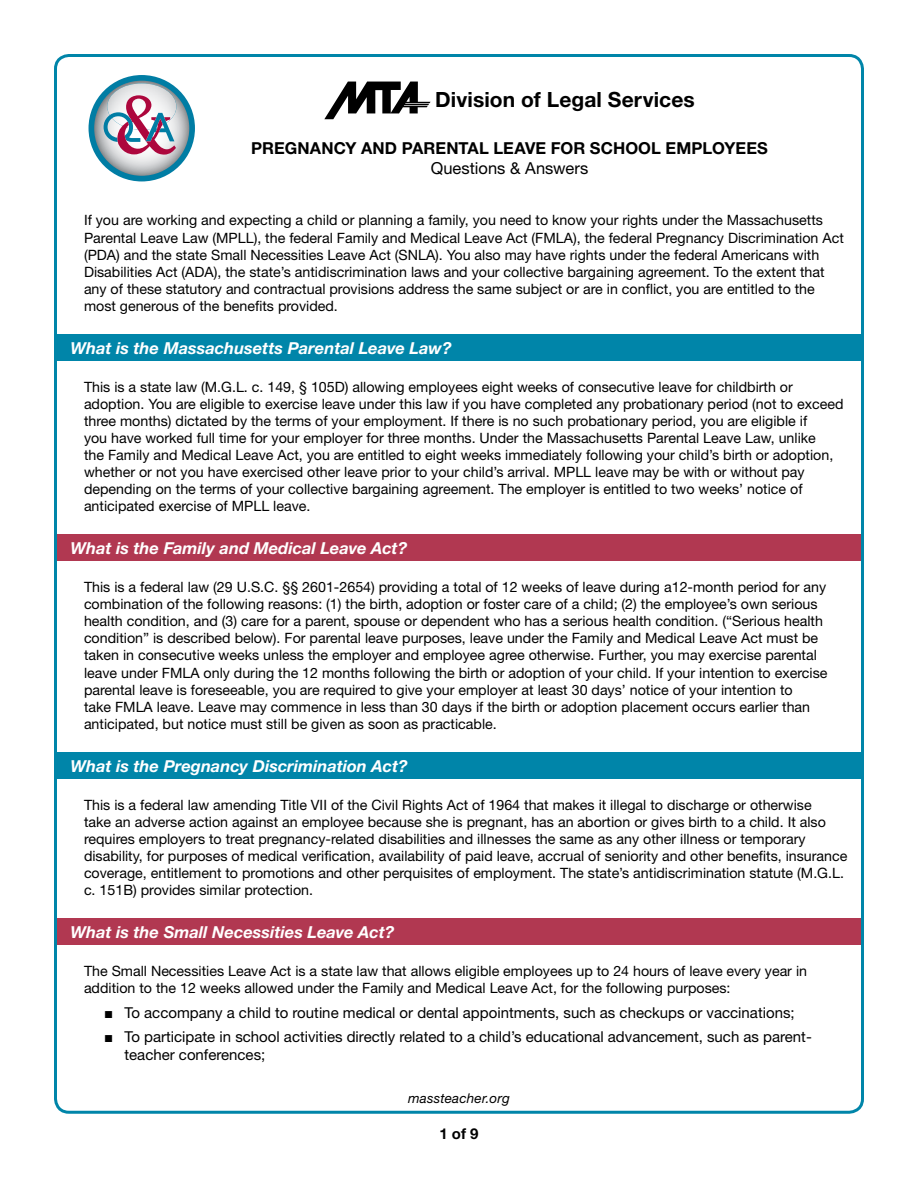
<style>
.page{position:relative;width:918px;height:1188px;background:#fff}
.page>*{position:absolute;margin:0;border:0;box-sizing:border-box;transform-origin:0 0}
.t1{font:700 21px "Helvetica Neue";letter-spacing:.005em;color:#000}
.t2{font:italic 700 16.5px "Helvetica Neue";color:#fff}
.t3{font:700 16.5px "Helvetica Neue";letter-spacing:.005em;color:#000}
.t4{font:16.5px "Helvetica Neue";color:#000}
.t5{font:15px/18px "Helvetica Neue";color:#000}
.t6{font:700 15px "Helvetica Neue";color:#000}
.Body_Text_INDENT{font:14.25px/17.1px "Helvetica Neue";color:#000}
.t7{font:italic 13.5px "Helvetica Neue";letter-spacing:.015em;color:#000}
.s1{font-family:"Century Gothic"}
</style>
<div class="page">
<div style="left:57px;top:334px;width:805px;height:27px;background:#0085a9"></div>
<div style="left:57px;top:534px;width:805px;height:27px;background:#b13851"></div>
<div style="left:57px;top:752px;width:805px;height:27px;background:#0085a9"></div>
<div style="left:57px;top:918px;width:805px;height:27px;background:#b13851"></div>
<svg style="left:324px;top:82px;width:107px;height:37px"></svg>
<div style="left:89px;top:75px;width:106px;height:106px;background:#007da4;border-radius:50%"></div>
<svg style="left:94px;top:81px;width:95px;height:95px"></svg>
<p class="t1" style="left:435px;top:87px;width:261px">Division of Legal Services</p>
<p class="t3" style="left:251px;top:138px;width:518px">PREGNANCY AND PARENTAL LEAVE FOR SCHOOL EMPLOYEES</p>
<p class="t4" style="left:431px;top:158px;width:159px">Questions &amp; Answers</p>
<p class="Body_Text_INDENT" style="left:84px;top:212px;width:761px">If you are working and expecting a child or planning a family, you need to know your rights under the Massachusetts Parental Leave Law (MPLL), the federal Family and Medical Leave Act (FMLA), the federal Pregnancy Discrimination Act (PDA) and the state Small Necessities Leave Act (SNLA). You also may have rights under the federal Americans with Disabilities Act (ADA), the state’s antidiscrimination laws and your collective bargaining agreement. To the extent that any of these statutory and contractual provisions address the same subject or are in conflict, you are entitled to the most generous of the benefits provided.</p>
<p class="t2" style="left:70px;top:338px;width:383px">What is the Massachusetts Parental Leave Law?</p>
<p class="Body_Text_INDENT" style="left:84px;top:378px;width:761px">This is a state law (M.G.L. c. 149, § 105D) allowing employees eight weeks of consecutive leave for childbirth or adoption. You are eligible to exercise leave under this law if you have completed any probationary period (not to exceed three months) dictated by the terms of your employment. If there is no such probationary period, you are eligible if<br>you have worked full time for your employer for three months. Under the Massachusetts Parental Leave Law, unlike<br>the Family and Medical Leave Act, you are entitled to eight weeks immediately following your child’s birth or adoption, whether or not you have exercised other leave prior to your child’s arrival. MPLL leave may be with or without pay depending on the terms of your collective bargaining agreement. The employer is entitled to two weeks’ notice of anticipated exercise of MPLL leave.</p>
<p class="t2" style="left:70px;top:538px;width:338px">What is the Family and Medical Leave Act?</p>
<p class="Body_Text_INDENT" style="left:84px;top:578px;width:745px">This is a federal law (29 U.S.C. §§ 2601-2654) providing a total of 12 weeks of leave during a12-month period for any combination of the following reasons: (1) the birth, adoption or foster care of a child; (2) the employee’s own serious health condition, and (3) care for a parent, spouse or dependent who has a serious health condition. (“Serious health condition” is described below). For parental leave purposes, leave under the Family and Medical Leave Act must be taken in consecutive weeks unless the employer and employee agree otherwise. Further, you may exercise parental leave under FMLA only during the 12 months following the birth or adoption of your child. If your intention to exercise parental leave is foreseeable, you are required to give your employer at least 30 days’ notice of your intention to<br>take FMLA leave. Leave may commence in less than 30 days if the birth or adoption placement occurs earlier than anticipated, but notice must still be given as soon as practicable.</p>
<p class="t2" style="left:70px;top:756px;width:339px">What is the Pregnancy Discrimination Act?</p>
<p class="Body_Text_INDENT" style="left:84px;top:796px;width:765px">This is a federal law amending Title VII of the Civil Rights Act of 1964 that makes it illegal to discharge or otherwise<br>take an adverse action against an employee because she is pregnant, has an abortion or gives birth to a child. It also requires employers to treat pregnancy-related disabilities and illnesses the same as any other illness or temporary disability, for purposes of medical verification, availability of paid leave, accrual of seniority and other benefits, insurance coverage, entitlement to promotions and other perquisites of employment. The state’s antidiscrimination statute (M.G.L. c. 151B) provides similar protection.</p>
<p class="t2" style="left:70px;top:922px;width:325px">What is the Small Necessities Leave Act?</p>
<p class="Body_Text_INDENT" style="left:84px;top:962px;width:725px">The Small Necessities Leave Act is a state law that allows eligible employees up to 24 hours of leave every year in addition to the 12 weeks allowed under the Family and Medical Leave Act, for the following purposes:</p>
<p class="t5" style="left:104px;top:1003px;width:692px"><span class="s1">■</span> To accompany a child to routine medical or dental appointments, such as checkups or vaccinations;</p>
<p class="t5" style="left:124px;top:1028px;width:689px;text-indent:-20px"><span class="s1">■</span> To participate in school activities directly related to a child’s educational advancement, such as parent&shy;teacher conferences;</p>
<p class="t7" style="left:408px;top:1091px;width:103px">massteacher.org</p>
<p class="t6" style="left:439px;top:1124px;width:41px">1 of 9</p>
</div>
